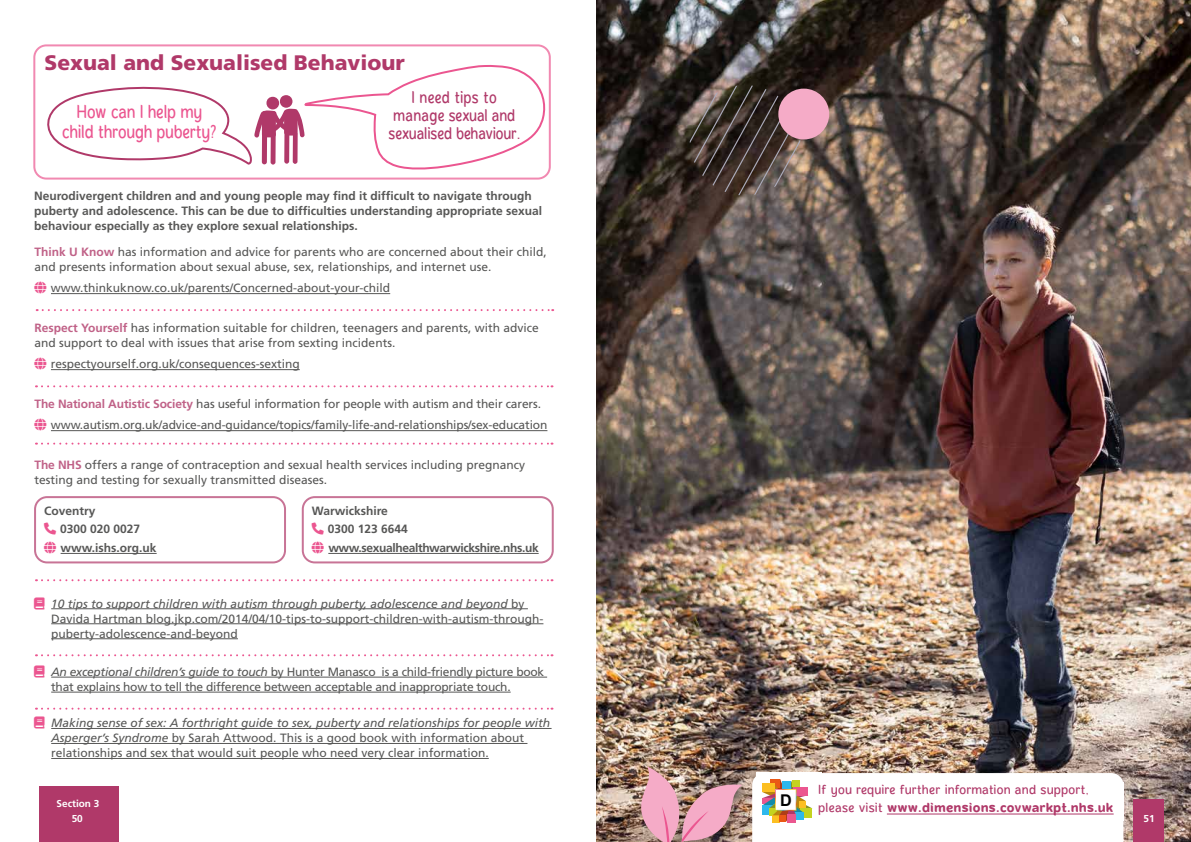
<style>
.page{position:relative;width:1191px;height:842px;background:#fff}
.page>*{position:absolute;margin:0;border:0;box-sizing:border-box;transform-origin:0 0}
.t1{font:22.1px/19.9px "Banda Niera";letter-spacing:-.03em;color:#eb5690;text-align:center;scale:.88 1}
.t2{font:900 21px "Frutiger";color:#b03969}
.t3{font:20px/17.9px "Banda Niera";letter-spacing:-.03em;color:#b03969;text-align:center;scale:.88 1}
.t4{font:700 16.2px "Arial";color:#000}
.t5{font:15.5px/18.6px "Banda Niera";letter-spacing:-.01em;color:#b03969}
.t6{font:12px/15px "Frutiger";color:#575756}
.t7{font:700 12px/15px "Frutiger";color:#575756}
.t8{font:12px/15px "Frutiger";letter-spacing:-.02em;color:#575756}
.t9{font:700 12px "Frutiger";letter-spacing:-.03em;color:#575756}
.t10{font:700 10px/14.8px "Frutiger";color:#fff;text-align:center}
.s1{font-weight:700;color:#c06187}
.s2{color:#eb5690}
.s3{font-style:italic}
.s4{font-weight:700}
</style>
<div class="page">
<img style="left:596px;top:0;width:595px;height:842px">
<div style="left:39px;top:787px;width:80px;height:55px;background:#b03969"></div>
<img style="left:641px;top:766px;width:101px;height:76px">
<div style="left:1133px;top:799px;width:30px;height:43px;background:#b03969"></div>
<hr style="left:51px;top:293px;width:339px;height:1px;background:#575756">
<hr style="left:51px;top:369px;width:249px;height:1px;background:#575756">
<hr style="left:51px;top:430px;width:496px;height:1px;background:#575756">
<hr style="left:51px;top:608px;width:477px;height:1px;background:#575756">
<hr style="left:51px;top:623px;width:492px;height:1px;background:#575756">
<hr style="left:51px;top:638px;width:187px;height:1px;background:#575756">
<hr style="left:51px;top:677px;width:496px;height:1px;background:#575756">
<hr style="left:51px;top:692px;width:459px;height:1px;background:#575756">
<hr style="left:51px;top:728px;width:500px;height:1px;background:#575756">
<hr style="left:51px;top:743px;width:476px;height:1px;background:#575756">
<hr style="left:51px;top:758px;width:438px;height:1px;background:#575756">
<svg style="left:37px;top:309px;width:516px;height:2px"></svg>
<svg style="left:36px;top:385px;width:516px;height:2px"></svg>
<svg style="left:36px;top:443px;width:516px;height:2px"></svg>
<svg style="left:36px;top:654px;width:516px;height:2px"></svg>
<svg style="left:36px;top:708px;width:516px;height:2px"></svg>
<svg style="left:36px;top:579px;width:516px;height:2px"></svg>
<div style="left:33px;top:44px;width:518px;height:136px;border:2px solid #f189b1;border-radius:12px"></div>
<div style="left:34px;top:496px;width:252px;height:67px;border:2px solid #c87496;border-radius:12px"></div>
<div style="left:302px;top:496px;width:252px;height:67px;border:2px solid #c87496;border-radius:12px"></div>
<hr style="left:61px;top:553px;width:96px;height:1px;background:#575756">
<hr style="left:328px;top:553px;width:210px;height:1px;background:#575756">
<svg style="left:690px;top:86px;width:110px;height:109px;background:#4c403a"></svg>
<div style="left:778px;top:89px;width:51px;height:50px;background:#f5abc7;border-radius:50%"></div>
<svg style="left:47px;top:65px;width:499px;height:105px"></svg>
<div style="left:262px;top:111px;width:14px;height:26px;background:#b03969;border-radius:3px"></div>
<div style="left:262px;top:133px;width:5px;height:31px;background:#b03969;border-radius:3px"></div>
<div style="left:266px;top:97px;width:13px;height:12px;background:#b03969;border-radius:50%"></div>
<svg style="left:752px;top:773px;width:371px;height:69px"></svg>
<div style="left:818px;top:782px;width:305px;height:39px;background:#fff"></div>
<hr style="left:887px;top:814px;width:226px;height:1px;background:#b03969">
<h2 class="t2" style="left:45px;top:50px;width:362px">Sexual and Sexualised Behaviour</h2>
<h1 class="t1" style="left:62px;top:102px;width:178px">How can I help my child through puberty?</h1>
<h3 class="t3" style="left:388px;top:89px;width:152px">I need tips to manage sexual and sexualised behaviour.</h3>
<p class="t7" style="left:34px;top:188px;width:509px">Neurodivergent children and and young people may find it difficult to navigate through puberty and adolescence. This can be due to difficulties understanding appropriate sexual behaviour especially as they explore sexual relationships.</p>
<p class="t6" style="left:34px;top:244px;width:514px"><span class="s1">Think U Know</span> has information and advice for parents who are concerned about their child, and presents information about sexual abuse, sex, relationships, and internet use.</p>
<p class="t6" style="left:34px;top:281px;width:357px"><span class="s2">●□</span> www.thinkuknow.co.uk/parents/Concerned-about-your-child</p>
<p class="t6" style="left:34px;top:320px;width:506px"><span class="s1">Respect Yourself</span> has information suitable for children, teenagers and parents, with advice and support to deal with issues that arise from sexting incidents.</p>
<p class="t6" style="left:34px;top:357px;width:267px"><span class="s2">●□</span> respectyourself.org.uk/consequences-sexting</p>
<p class="t6" style="left:34px;top:396px;width:508px"><span class="s1">The National Autistic Society</span> has useful information for people with autism and their carers.</p>
<p class="t6" style="left:34px;top:418px;width:514px"><span class="s2">●□</span> www.autism.org.uk/advice-and-guidance/topics/family-life-and-relationships/sex-education</p>
<p class="t6" style="left:34px;top:457px;width:492px"><span class="s1">The NHS</span> offers a range of contraception and sexual health services including pregnancy testing and testing for sexually transmitted diseases.</p>
<p class="t7" style="left:44px;top:503px;width:53px">Coventry</p>
<p class="t7" style="left:44px;top:522px;width:98px"><span class="s2">□■</span> 0300 020 0027</p>
<p class="t7" style="left:44px;top:540px;width:114px"><span class="s2">●□</span> www.ishs.org.uk</p>
<p class="t7" style="left:312px;top:503px;width:78px">Warwickshire</p>
<p class="t7" style="left:312px;top:522px;width:98px"><span class="s2">□■</span> 0300 123 6644</p>
<p class="t9" style="left:312px;top:541px;width:228px"><span class="s2">●□</span> www.sexualhealthwarwickshire.nhs.uk</p>
<p class="t6" style="left:51px;top:596px;width:494px;text-indent:-17px"><span class="s2">□□</span> <span class="s3">10 tips to support children with autism through puberty, adolescence and beyond</span> by<br>Davida Hartman blog.jkp.com/2014/04/10-tips-to-support-children-with-autism-through&shy;puberty-adolescence-and-beyond</p>
<p class="t8" style="left:51px;top:664px;width:494px;text-indent:-17px"><span class="s2">□□</span> <span class="s3">An exceptional children’s guide to touch</span> by Hunter Manasco is a child-friendly picture book that explains how to tell the difference between acceptable and inappropriate touch.</p>
<p class="t6" style="left:51px;top:715px;width:500px;text-indent:-17px"><span class="s2">□□</span> <span class="s3">Making sense of sex: A forthright guide to sex, puberty and relationships for people with<br>Asperger’s Syndrome</span> by Sarah Attwood. This is a good book with information about relationships and sex that would suit people who need very clear information.</p>
<p class="t10" style="left:57px;top:796px;width:44px">Section 3<br>50</p>
<h3 class="t4" style="left:780px;top:789px;width:13px">D</h3>
<p class="t5" style="left:818px;top:780px;width:297px">If you require further information and support, please visit <span class="s4">www.dimensions.covwarkpt.nhs.uk</span></p>
<p class="t10" style="left:1143px;top:811px;width:13px">51</p>
</div>
